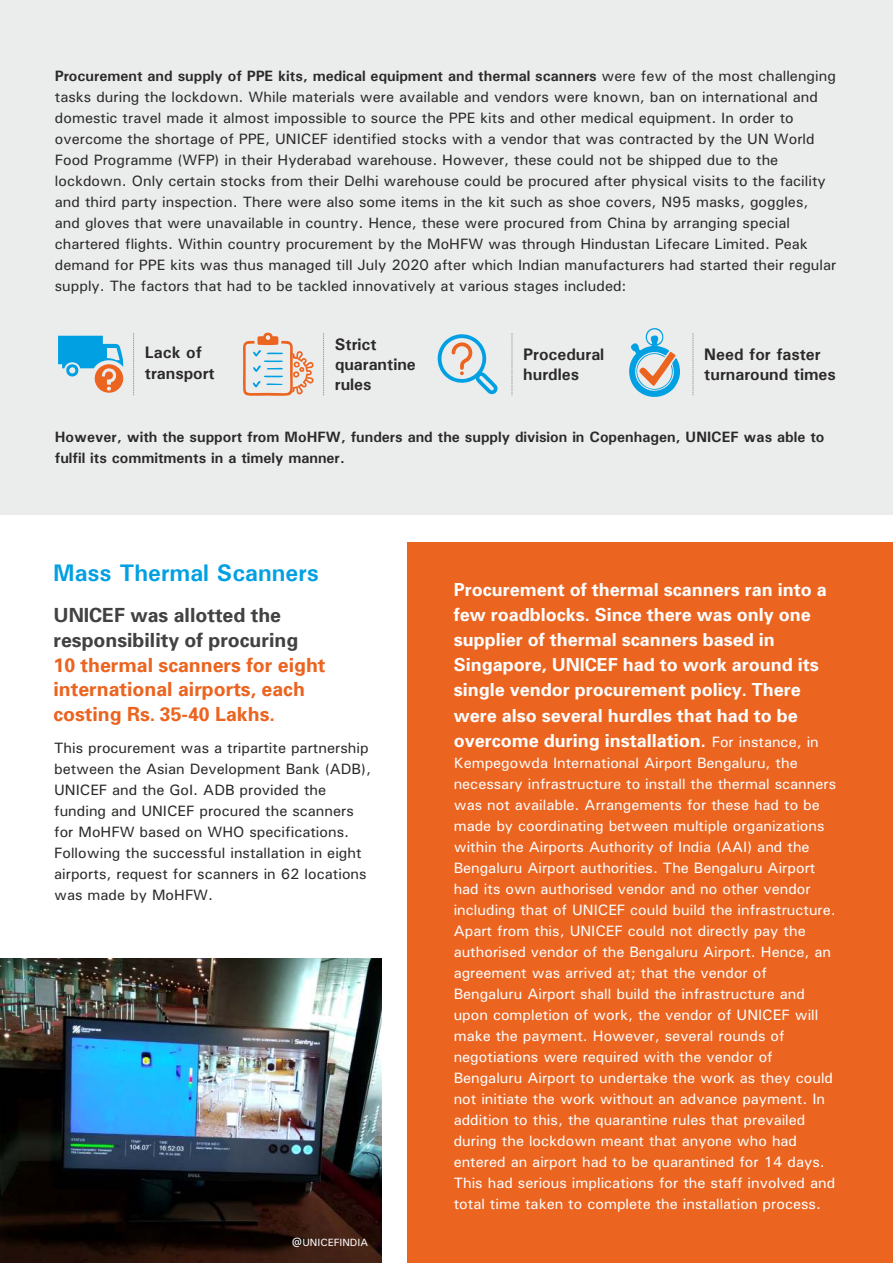
<style>
.page{position:relative;width:893px;height:1263px;background:#fff}
.page>*{position:absolute;margin:0;border:0;box-sizing:border-box;transform-origin:0 0}
.t1{font:700 24px "Univers";color:#00a0e3}
.t2{font:700 19.5px/24.6px "Univers 65";color:#eb6420}
.t3{font:700 19.5px/24.6px "Univers 65";color:#434242}
.t4{font:700 18px/25.2px "Univers 65";color:#fefefe}
.t5{font:700 16.65px/20.2px "Univers";color:#2b2a29}
.t6{font:500 15px/21px "Univers";color:#2b2a29}
.t7{font:500 15px/21px "Univers";color:#fefefe}
.t8{font:700 15px/21px "Univers";color:#2b2a29}
.t9{font:500 10.5px "Univers";color:#fefefe}
.s1{font-weight:700}
.s2{font-family:"Univers";font-weight:500;font-size:15px}
</style>
<div class="page">
<div style="left:0;top:0;width:893px;height:515px;background:#ebecec"></div>
<svg style="left:58px;top:336px;width:66px;height:57px"></svg>
<svg style="left:133px;top:333px;width:1px;height:62px"></svg>
<svg style="left:323px;top:333px;width:1px;height:62px"></svg>
<svg style="left:243px;top:332px;width:71px;height:64px"></svg>
<svg style="left:693px;top:333px;width:1px;height:62px"></svg>
<svg style="left:629px;top:328px;width:51px;height:69px"></svg>
<svg style="left:512px;top:333px;width:1px;height:62px"></svg>
<svg style="left:438px;top:334px;width:60px;height:61px"></svg>
<div style="left:408px;top:542px;width:485px;height:721px;background:#eb6420"></div>
<img style="left:0;top:959px;width:381px;height:304px">
<p class="t6" style="left:55px;top:67px;width:783px"><span class="s1">Procurement and supply of PPE kits, medical equipment and thermal scanners</span> were few of the most challenging tasks during the lockdown. While materials were available and vendors were known, ban on international and domestic travel made it almost impossible to source the PPE kits and other medical equipment. In order to overcome the shortage of PPE, UNICEF identified stocks with a vendor that was contracted by the UN World Food Programme (WFP) in their Hyderabad warehouse. However, these could not be shipped due to the lockdown. Only certain stocks from their Delhi warehouse could be procured after physical visits to the facility and third party inspection. There were also some items in the kit such as shoe covers, N95 masks, goggles, and gloves that were unavailable in country. Hence, these were procured from China by arranging special chartered flights. Within country procurement by the MoHFW was through Hindustan Lifecare Limited. Peak demand for PPE kits was thus managed till July 2020 after which Indian manufacturers had started their regular supply. The factors that had to be tackled innovatively at various stages included:</p>
<p class="t5" style="left:145px;top:344px;width:71px">Lack of transport</p>
<p class="t5" style="left:335px;top:335px;width:83px">Strict quarantine rules</p>
<p class="t5" style="left:704px;top:345px;width:133px">Need for faster turnaround times</p>
<p class="t5" style="left:523px;top:345px;width:83px">Procedural hurdles</p>
<p class="t8" style="left:55px;top:428px;width:771px">However, with the support from MoHFW, funders and the supply division in Copenhagen, UNICEF was able to fulfil its commitments in a timely manner.</p>
<h1 class="t1" style="left:53px;top:564px;width:267px">Mass Thermal Scanners</h1>
<h2 class="t3" style="left:54px;top:605px;width:246px">UNICEF was allotted the responsibility of procuring</h2>
<h2 class="t2" style="left:54px;top:654px;width:273px">10 thermal scanners for eight international airports, each costing Rs. 35-40 Lakhs.</h2>
<p class="t6" style="left:54px;top:738px;width:318px">This procurement was a tripartite partnership between the Asian Development Bank (ADB), UNICEF and the GoI. ADB provided the funding and UNICEF procured the scanners for MoHFW based on WHO specifications.<br>Following the successful installation in eight airports, request for scanners in 62 locations was made by MoHFW.</p>
<p class="t9" style="left:292px;top:1239px;width:78px">@UNICEFINDIA</p>
<p class="t4" style="left:454px;top:578px;width:375px">Procurement of thermal scanners ran into a few roadblocks. Since there was only one supplier of thermal scanners based in Singapore, UNICEF had to work around its single vendor procurement policy. There were also several hurdles that had to be overcome during installation. <span class="s2">For instance, in</span></p>
<p class="t7" style="left:454px;top:754px;width:384px">Kempegowda International Airport Bengaluru, the necessary infrastructure to install the thermal scanners was not available. Arrangements for these had to be made by coordinating between multiple organizations within the Airports Authority of India (AAI) and the Bengaluru Airport authorities. The Bengaluru Airport had its own authorised vendor and no other vendor including that of UNICEF could build the infrastructure.<br>Apart from this, UNICEF could not directly pay the authorised vendor of the Bengaluru Airport. Hence, an agreement was arrived at; that the vendor of Bengaluru Airport shall build the infrastructure and upon completion of work, the vendor of UNICEF will make the payment. However, several rounds of negotiations were required with the vendor of Bengaluru Airport to undertake the work as they could not initiate the work without an advance payment. In addition to this, the quarantine rules that prevailed during the lockdown meant that anyone who had entered an airport had to be quarantined for 14 days.<br>This had serious implications for the staff involved and total time taken to complete the installation process.</p>
</div>
